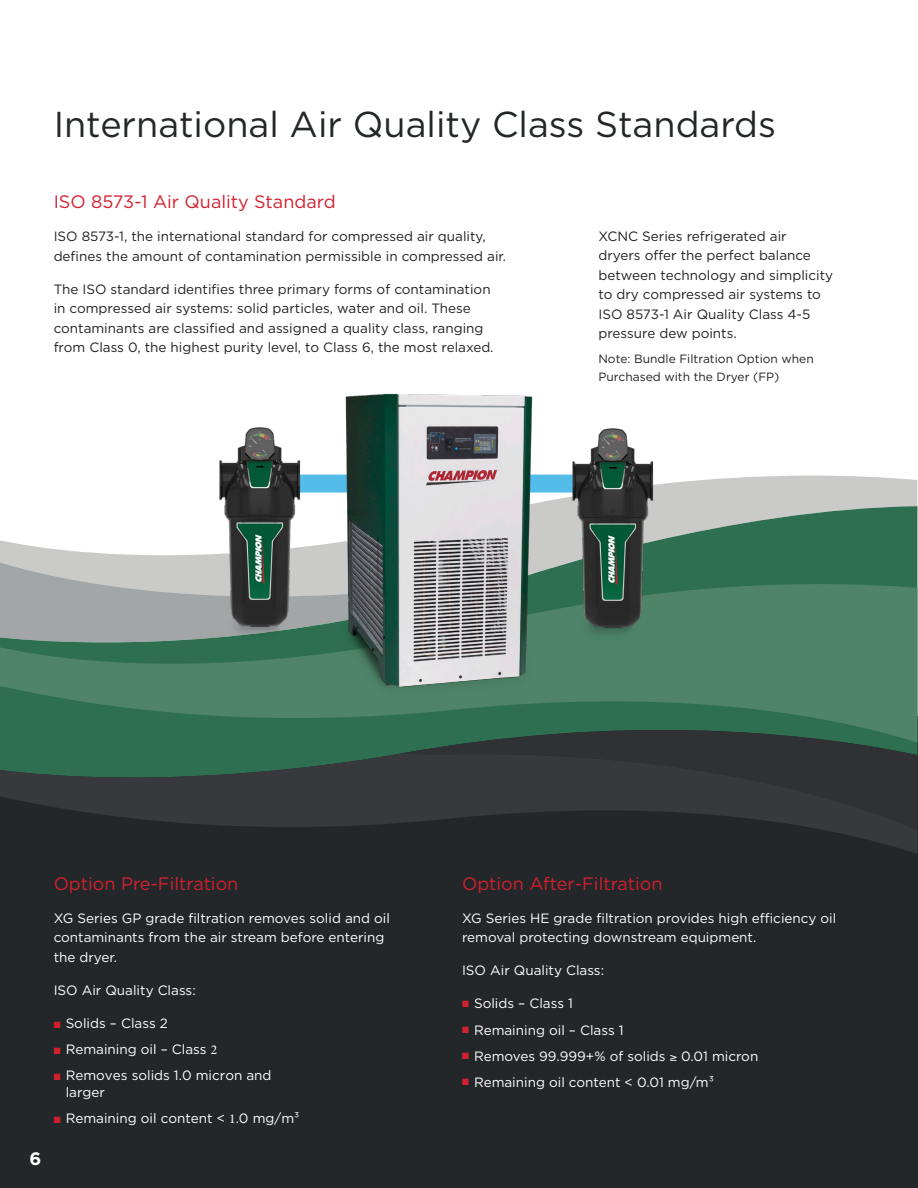
<style>
.page{position:relative;width:918px;height:1188px;background:#fff}
.page>*{position:absolute;margin:0;border:0;box-sizing:border-box;transform-origin:0 0}
.Top_Heading_24_-_for{font:36px "Gotham";color:#242729}
.Heading_12{font:18px "Gotham";color:#d2202f}
.t1{font:700 18px "Gotham";color:#fff}
.Body_Text_9{font:13.5px/19.5px "Gotham";color:#231f20}
.Body_Text_9-2{font:13.5px/19.5px "Gotham";color:#fff}
.Body_Text_8_-_captio{font:12px/18px "Gotham";color:#231f20}
.s1{color:#d2202f}
.s2{font-family:"Minion Pro"}
</style>
<div class="page">
<div style="left:0;top:716px;width:918px;height:472px;background:#242729"></div>
<div style="left:676px;top:476px;width:241px;height:30px;background:#cacac9"></div>
<svg style="left:0;top:506px;width:917px;height:248px;fill:#2f6f51"></svg>
<svg style="left:0;top:580px;width:917px;height:163px;background:#53836b"></svg>
<svg style="left:399px;top:714px;width:518px;height:40px;fill:#2f6f51"></svg>
<svg style="left:0;top:754px;width:917px;height:100px;fill:#2f393c"></svg>
<img style="left:557px;top:428px;width:119px;height:221px">
<img style="left:319px;top:393px;width:238px;height:333px">
<img style="left:193px;top:417px;width:130px;height:231px">
<p class="Top_Heading_24_-_for" style="left:54px;top:101px;width:724px">International Air Quality Class Standards</p>
<p class="Heading_12" style="left:54px;top:190px;width:284px">ISO 8573-1 Air Quality Standard</p>
<p class="Body_Text_9" style="left:54px;top:226px;width:454px">ISO 8573-1, the international standard for compressed air quality, defines the amount of contamination permissible in compressed air.</p>
<p class="Body_Text_9" style="left:54px;top:279px;width:441px">The ISO standard identifies three primary forms of contamination in compressed air systems: solid particles, water and oil. These contaminants are classified and assigned a quality class, ranging from Class 0, the highest purity level, to Class 6, the most relaxed.</p>
<p class="Body_Text_9" style="left:598px;top:226px;width:236px">XCNC Series refrigerated air<br>dryers offer the perfect balance between technology and simplicity to dry compressed air systems to<br>ISO 8573-1 Air Quality Class 4-5 pressure dew points.</p>
<p class="Body_Text_8_-_captio" style="left:598px;top:349px;width:217px">Note: Bundle Filtration Option when<br>Purchased with the Dryer (FP)</p>
<h2 class="t1" style="left:29px;top:1147px;width:13px">6</h2>
<p class="Heading_12" style="left:54px;top:872px;width:186px">Option Pre-Filtration</p>
<p class="Body_Text_9-2" style="left:54px;top:908px;width:338px">XG Series GP grade filtration removes solid and oil contaminants from the air stream before entering the dryer.</p>
<p class="Body_Text_9-2" style="left:54px;top:980px;width:144px">ISO Air Quality Class:</p>
<p class="Body_Text_9-2" style="left:54px;top:1013px;width:116px"><span class="s1">■</span> Solids – Class 2</p>
<p class="Body_Text_9-2" style="left:54px;top:1039px;width:165px"><span class="s1">■</span> Remaining oil – Class <span class="s2">2</span></p>
<p class="Body_Text_9-2" style="left:66px;top:1067px;width:207px;line-height:16.2px;text-indent:-12px"><span class="s1">■</span> Removes solids 1.0 micron and larger</p>
<p class="Body_Text_9-2" style="left:54px;top:1108px;width:247px"><span class="s1">■</span> Remaining oil content &lt; <span class="s2">1</span>.0 mg/m³</p>
<p class="Heading_12" style="left:462px;top:872px;width:202px">Option After-Filtration</p>
<p class="Body_Text_9-2" style="left:462px;top:908px;width:376px">XG Series HE grade filtration provides high efficiency oil removal protecting downstream equipment.</p>
<p class="Body_Text_9-2" style="left:462px;top:961px;width:144px">ISO Air Quality Class:</p>
<p class="Body_Text_9-2" style="left:462px;top:994px;width:112px"><span class="s1">■</span> Solids – Class 1</p>
<p class="Body_Text_9-2" style="left:462px;top:1020px;width:163px"><span class="s1">■</span> Remaining oil – Class 1</p>
<p class="Body_Text_9-2" style="left:462px;top:1046px;width:298px"><span class="s1">■</span> Removes 99.999+% of solids ≥ 0.01 micron</p>
<p class="Body_Text_9-2" style="left:462px;top:1072px;width:254px"><span class="s1">■</span> Remaining oil content &lt; 0.01 mg/m³</p>
</div>
